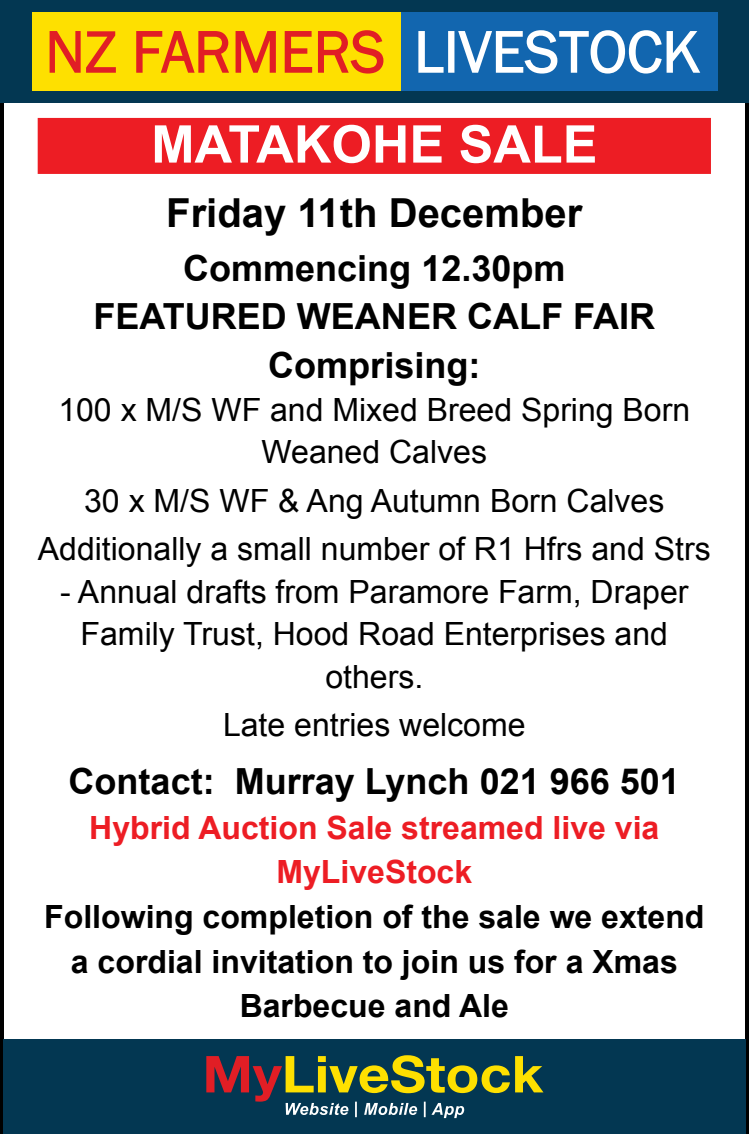
<style>
.page{position:relative;width:749px;height:1134px;background:#fff}
.page>*{position:absolute;margin:0;border:0;box-sizing:border-box;transform-origin:0 0}
.t1{font:700 52px "Arial";color:#fff}
.t2{font:700 40px "Arial";color:#000}
.t3{font:700 36px/48.8px "Arial";color:#000;text-align:center}
.t4{font:32px/42.8px "Arial";color:#000;text-align:center}
.t5{font:700 32px/44.8px "Arial";color:#000;text-align:center}
.t6{font:700 32px/44.8px "Arial";color:#ed1d24;text-align:center}
</style>
<div class="page">
<div style="left:0;top:0;width:748px;height:103px;background:#033752"></div>
<div style="left:32px;top:13px;width:369px;height:78px;background:#fee000"></div>
<div style="left:401px;top:13px;width:316px;height:78px;background:#1266af"></div>
<svg style="left:50px;top:30px;width:333px;height:44px"></svg>
<svg style="left:418px;top:30px;width:282px;height:44px"></svg>
<div style="left:4px;top:1039px;width:741px;height:95px;background:#033752"></div>
<svg style="left:206px;top:1055px;width:337px;height:63px"></svg>
<div style="left:38px;top:118px;width:672px;height:56px;background:#ed1d24"></div>
<h1 class="t1" style="left:151px;top:110px;width:447px">MATAKOHE SALE</h1>
<p class="t2" style="left:166px;top:186px;width:417px">Friday 11th December</p>
<p class="t3" style="left:93px;top:245px;width:563px">Commencing 12.30pm<br>FEATURED WEANER CALF FAIR<br>Comprising:</p>
<p class="t4" style="left:58px;top:388px;width:633px">100 x M/S WF and Mixed Breed Spring Born<br>Weaned Calves</p>
<p class="t4" style="left:38px;top:476px;width:674px;line-height:48.4px">30 x M/S WF &amp; Ang Autumn Born Calves<br>Additionally a small number of R1 Hfrs and Strs</p>
<p class="t4" style="left:60px;top:570px;width:629px">- Annual drafts from Paramore Farm, Draper<br>Family Trust, Hood Road Enterprises and others.</p>
<p class="t4" style="left:223px;top:704px;width:304px">Late entries welcome</p>
<p class="t3" style="left:69px;top:758px;width:612px">Contact: Murray Lynch 021 966 501</p>
<p class="t6" style="left:89px;top:806px;width:571px">Hybrid Auction Sale streamed live via<br>MyLiveStock</p>
<p class="t5" style="left:44px;top:895px;width:661px">Following completion of the sale we extend a cordial invitation to join us for a Xmas<br>Barbecue and Ale</p>
</div>
